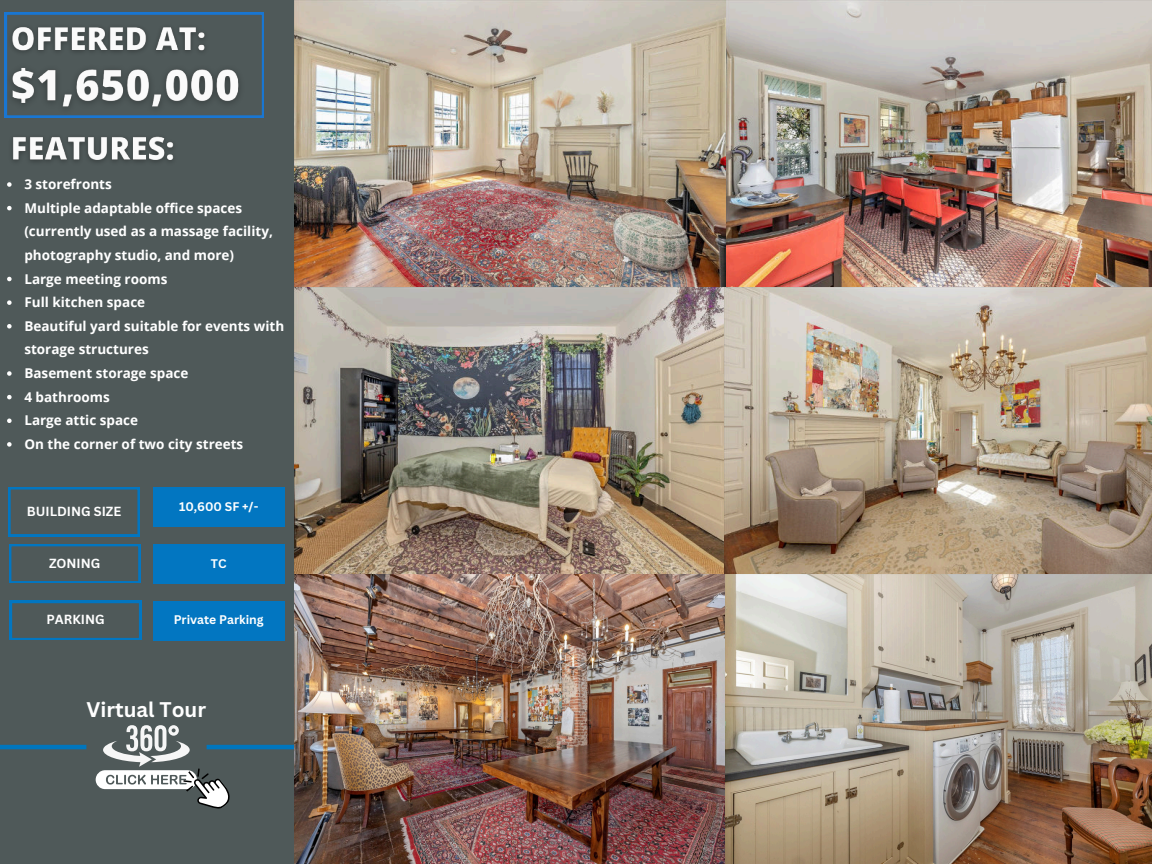
<style>
.page{position:relative;width:1152px;height:864px;background:#fff}
.page>*{position:absolute;margin:0;border:0;box-sizing:border-box;transform-origin:0 0}
.t1{font:700 20.7px "Canva Sans";color:#fff}
.t2{font:700 13.5px/23.7px "Open Sans";color:#fff}
.t3{font:700 12.9px "Canva Sans";color:#fff}
.t4{font:700 12.15px "Canva Sans";color:#fff}
</style>
<div class="page">
<div style="left:0;top:0;width:295px;height:863px;background:#4f5959"></div>
<svg style="left:5px;top:13px;width:259px;height:104px"></svg>
<svg style="left:96px;top:725px;width:136px;height:84px"></svg>
<hr style="left:0;top:745px;width:86px;height:4px;background:#0076be">
<hr style="left:207px;top:745px;width:88px;height:4px;background:#0076be">
<img style="left:295px;top:0;width:857px;height:574px">
<svg style="left:8px;top:487px;width:132px;height:49px"></svg>
<svg style="left:9px;top:544px;width:131px;height:39px"></svg>
<svg style="left:10px;top:601px;width:131px;height:39px"></svg>
<div style="left:153px;top:487px;width:131px;height:39px;background:#0276c1"></div>
<div style="left:153px;top:544px;width:131px;height:39px;background:#0276c1"></div>
<div style="left:153px;top:601px;width:131px;height:39px;background:#0276c1"></div>
<img style="left:295px;top:574px;width:429px;height:290px">
<img style="left:726px;top:574px;width:426px;height:290px">
<svg style="left:7px;top:182px;width:5px;height:5px"></svg>
<svg style="left:7px;top:206px;width:5px;height:4px"></svg>
<svg style="left:7px;top:277px;width:5px;height:4px"></svg>
<svg style="left:7px;top:300px;width:5px;height:5px"></svg>
<svg style="left:7px;top:324px;width:5px;height:5px"></svg>
<svg style="left:7px;top:371px;width:5px;height:5px"></svg>
<svg style="left:7px;top:395px;width:5px;height:4px"></svg>
<svg style="left:7px;top:419px;width:5px;height:4px"></svg>
<svg style="left:7px;top:442px;width:5px;height:5px"></svg>
<img style="left:13px;top:136px;width:161px;height:26px">
<img style="left:4px;top:16px;width:209px;height:38px">
<img style="left:4px;top:54px;width:246px;height:64px">
<p class="t2" style="left:24px;top:172px;width:261px">3 storefronts<br>Multiple adaptable office spaces (currently used as a massage facility, photography studio, and more)<br>Large meeting rooms<br>Full kitchen space<br>Beautiful yard suitable for events with storage structures<br>Basement storage space<br>4 bathrooms<br>Large attic space<br>On the corner of two city streets</p>
<p class="t3" style="left:27px;top:503px;width:96px">BUILDING SIZE</p>
<p class="t4" style="left:179px;top:499px;width:81px">10,600 SF +/-</p>
<p class="t3" style="left:49px;top:555px;width:53px">ZONING</p>
<p class="t4" style="left:211px;top:556px;width:17px">TC</p>
<p class="t3" style="left:46px;top:612px;width:60px">PARKING</p>
<p class="t4" style="left:174px;top:613px;width:92px">Private Parking</p>
<h1 class="t1" style="left:86px;top:697px;width:121px">Virtual Tour</h1>
</div>
